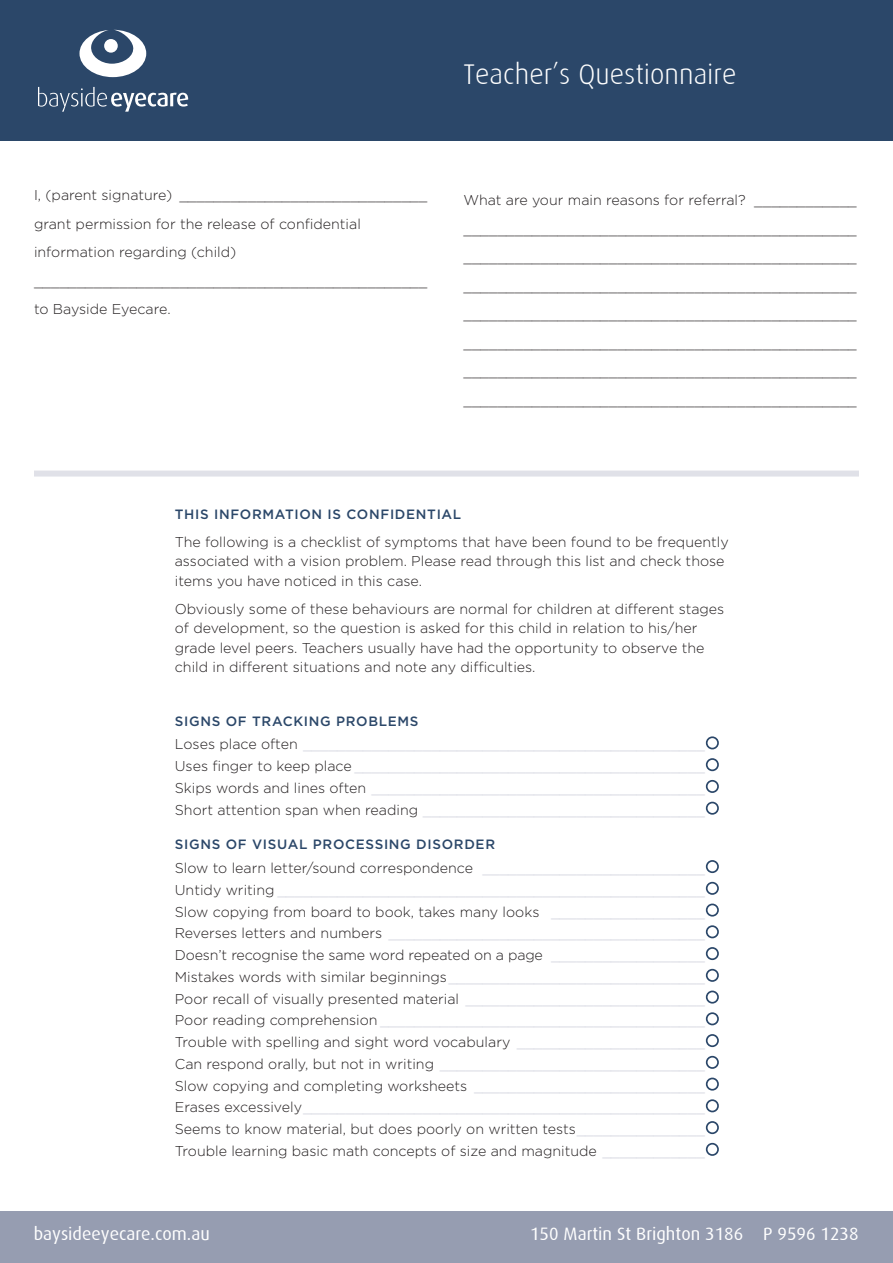
<style>
.page{position:relative;width:893px;height:1263px;background:#fff}
.page>*{position:absolute;margin:0;border:0;box-sizing:border-box;transform-origin:0 0}
.t1{font:300 28.5px "Dax";color:#fff}
.t2{font:18px "Dax";color:#fff}
.yes_no{font:300 14.25px/19.5px "Gotham";color:#231f20}
.yes_no-2{font:300 14.25px "Gotham";color:#c5c8d5}
.subhead{font:500 13.5px "Gotham";letter-spacing:.05em;color:#2b4769}
.s1{color:#231f20}
.s2{color:#c5c8d5}
</style>
<div class="page">
<div style="left:0;top:0;width:893px;height:140px;background:#2b4769"></div>
<svg style="left:79px;top:30px;width:67px;height:47px"></svg>
<div style="left:104px;top:39px;width:14px;height:14px;background:#fff;border-radius:50%"></div>
<svg style="left:38px;top:87px;width:150px;height:25px"></svg>
<div style="left:0;top:1212px;width:893px;height:51px;background:#969db1"></div>
<div style="left:706px;top:736px;width:13px;height:13px;border:2px solid #2b4769;border-radius:50%"></div>
<div style="left:706px;top:758px;width:13px;height:13px;border:2px solid #2b4769;border-radius:50%"></div>
<div style="left:706px;top:780px;width:13px;height:13px;border:2px solid #2b4769;border-radius:50%"></div>
<div style="left:706px;top:802px;width:13px;height:13px;border:2px solid #2b4769;border-radius:50%"></div>
<div style="left:706px;top:860px;width:13px;height:13px;border:2px solid #2b4769;border-radius:50%"></div>
<div style="left:706px;top:882px;width:13px;height:13px;border:2px solid #2b4769;border-radius:50%"></div>
<div style="left:706px;top:903px;width:13px;height:13px;border:2px solid #2b4769;border-radius:50%"></div>
<div style="left:706px;top:925px;width:13px;height:13px;border:2px solid #2b4769;border-radius:50%"></div>
<div style="left:706px;top:947px;width:13px;height:13px;border:2px solid #2b4769;border-radius:50%"></div>
<div style="left:706px;top:969px;width:13px;height:13px;border:2px solid #2b4769;border-radius:50%"></div>
<div style="left:706px;top:990px;width:13px;height:13px;border:2px solid #2b4769;border-radius:50%"></div>
<div style="left:706px;top:1012px;width:13px;height:13px;border:2px solid #2b4769;border-radius:50%"></div>
<div style="left:706px;top:1034px;width:13px;height:13px;border:2px solid #2b4769;border-radius:50%"></div>
<div style="left:706px;top:1056px;width:13px;height:13px;border:2px solid #2b4769;border-radius:50%"></div>
<div style="left:706px;top:1077px;width:13px;height:13px;border:2px solid #2b4769;border-radius:50%"></div>
<div style="left:706px;top:1099px;width:13px;height:13px;border:2px solid #2b4769;border-radius:50%"></div>
<div style="left:706px;top:1121px;width:13px;height:13px;border:2px solid #2b4769;border-radius:50%"></div>
<div style="left:706px;top:1143px;width:13px;height:13px;border:2px solid #2b4769;border-radius:50%"></div>
<div style="left:34px;top:470px;width:825px;height:6px;background:#e0e1e8"></div>
<p class="t1" style="left:463px;top:59px;width:275px">Teacher’s Questionnaire</p>
<p class="yes_no" style="left:34px;top:180px;width:395px;line-height:28.5px">I, (parent signature) _____________________________ grant permission for the release of confidential information regarding (child) ______________________________________________ to Bayside Eyecare.</p>
<p class="yes_no" style="left:463px;top:190px;width:395px">What are your main reasons for referral? ____________</p>
<p class="yes_no" style="left:463px;top:219px;width:395px">______________________________________________</p>
<p class="yes_no" style="left:463px;top:247px;width:395px">______________________________________________</p>
<p class="yes_no" style="left:463px;top:276px;width:395px">______________________________________________</p>
<p class="yes_no" style="left:463px;top:304px;width:395px">______________________________________________</p>
<p class="yes_no" style="left:463px;top:333px;width:395px">______________________________________________</p>
<p class="yes_no" style="left:463px;top:361px;width:395px">______________________________________________</p>
<p class="yes_no" style="left:463px;top:390px;width:395px">______________________________________________</p>
<p class="subhead" style="left:175px;top:505px;width:288px">THIS INFORMATION IS CONFIDENTIAL</p>
<p class="yes_no" style="left:175px;top:532px;width:555px">The following is a checklist of symptoms that have been found to be frequently associated with a vision problem. Please read through this list and check those items you have noticed in this case.</p>
<p class="yes_no" style="left:175px;top:599px;width:551px">Obviously some of these behaviours are normal for children at different stages of development, so the question is asked for this child in relation to his/her grade level peers. Teachers usually have had the opportunity to observe the child in different situations and note any difficulties.</p>
<p class="subhead" style="left:175px;top:712px;width:245px">SIGNS OF TRACKING PROBLEMS</p>
<p class="yes_no-2" style="left:175px;top:735px;width:532px"><span class="s1">Loses place often</span> _______________________________________________</p>
<p class="yes_no-2" style="left:175px;top:757px;width:532px"><span class="s1">Uses finger to keep place</span> _________________________________________</p>
<p class="yes_no-2" style="left:175px;top:779px;width:532px"><span class="s1">Skips words and lines often</span> _______________________________________</p>
<p class="yes_no-2" style="left:175px;top:801px;width:532px"><span class="s1">Short attention span when reading</span> _________________________________</p>
<p class="subhead" style="left:175px;top:835px;width:322px">SIGNS OF VISUAL PROCESSING DISORDER</p>
<p class="yes_no" style="left:175px;top:858px;width:532px">Slow to learn letter/sound correspondence <span class="s2">__________________________</span></p>
<p class="yes_no-2" style="left:175px;top:881px;width:532px"><span class="s1">Untidy writing</span> __________________________________________________</p>
<p class="yes_no" style="left:175px;top:901px;width:532px">Slow copying from board to book, takes many looks <span class="s2">__________________</span></p>
<p class="yes_no-2" style="left:175px;top:924px;width:532px"><span class="s1">Reverses letters and numbers</span> _____________________________________</p>
<p class="yes_no" style="left:175px;top:945px;width:532px">Doesn’t recognise the same word repeated on a page <span class="s2">__________________</span></p>
<p class="yes_no" style="left:175px;top:967px;width:532px">Mistakes words with similar beginnings<span class="s2">______________________________</span></p>
<p class="yes_no" style="left:175px;top:988px;width:532px">Poor recall of visually presented material <span class="s2">____________________________</span></p>
<p class="yes_no-2" style="left:175px;top:1011px;width:532px"><span class="s1">Poor reading comprehension</span> ______________________________________</p>
<p class="yes_no" style="left:175px;top:1032px;width:532px">Trouble with spelling and sight word vocabulary <span class="s2">______________________</span></p>
<p class="yes_no" style="left:175px;top:1054px;width:532px">Can respond orally, but not in writing <span class="s2">_______________________________</span></p>
<p class="yes_no" style="left:175px;top:1075px;width:532px">Slow copying and completing worksheets <span class="s2">___________________________</span></p>
<p class="yes_no-2" style="left:175px;top:1098px;width:532px"><span class="s1">Erases excessively</span>_______________________________________________</p>
<p class="yes_no" style="left:175px;top:1119px;width:532px">Seems to know material, but does poorly on written tests<span class="s2">_______________</span></p>
<p class="yes_no" style="left:175px;top:1141px;width:532px">Trouble learning basic math concepts of size and magnitude <span class="s2">____________</span></p>
<p class="t2" style="left:34px;top:1223px;width:178px">baysideeyecare.com.au</p>
<p class="t2" style="left:530px;top:1223px;width:330px">150 Martin St Brighton 3186 P 9596 1238</p>
</div>
